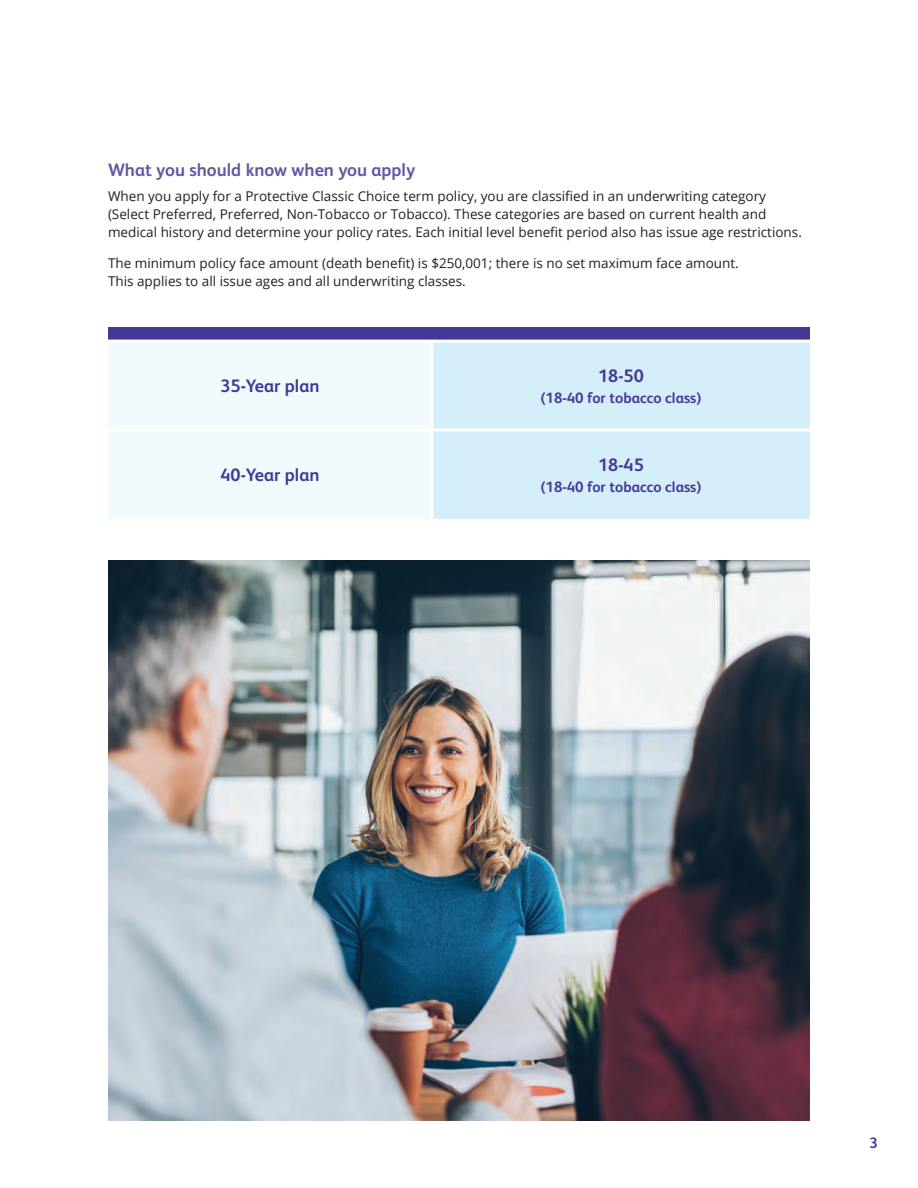
<style>
.page{position:relative;width:918px;height:1188px;background:#fff}
.page>*{position:absolute;margin:0;border:0;box-sizing:border-box;transform-origin:0 0}
.Axis_Labels{font:700 18px "FS Albert Pro";color:#423796}
.Section_Subhead{font:700 18px "FS Albert";color:#6556a4}
.Axis_Labels-2{font:700 15px "FS Albert Pro";color:#423796}
.t1{font:700 15px "FS Albert";color:#423796}
.Body_Copy{font:13.5px/18px "Open Sans";color:#231f20}
</style>
<div class="page">
<img style="left:108px;top:560px;width:702px;height:560px">
<div style="left:108px;top:328px;width:702px;height:13px;background:#423796"></div>
<div style="left:108px;top:343px;width:322px;height:176px;background:#f1fafd"></div>
<div style="left:434px;top:343px;width:376px;height:176px;background:#d4effa"></div>
<hr style="left:108px;top:340px;width:324px;height:3px;background:#fff">
<hr style="left:432px;top:340px;width:378px;height:3px;background:#fff">
<svg style="left:433px;top:343px;width:1px;height:85px"></svg>
<hr style="left:108px;top:428px;width:324px;height:3px;background:#fff">
<hr style="left:432px;top:428px;width:378px;height:3px;background:#fff">
<svg style="left:432px;top:431px;width:2px;height:88px"></svg>
<p class="Section_Subhead" style="left:108px;top:157px;width:309px">What you should know when you apply</p>
<p class="Body_Copy" style="left:108px;top:186px;width:695px">When you apply for a Protective Classic Choice term policy, you are classified in an underwriting category (Select Preferred, Preferred, Non-Tobacco or Tobacco). These categories are based on current health and medical history and determine your policy rates. Each initial level benefit period also has issue age restrictions.</p>
<p class="Body_Copy" style="left:108px;top:254px;width:632px">The minimum policy face amount (death benefit) is $250,001; there is no set maximum face amount.<br>This applies to all issue ages and all underwriting classes.</p>
<p class="Axis_Labels" style="left:221px;top:374px;width:100px">35-Year plan</p>
<p class="Axis_Labels" style="left:221px;top:462px;width:100px">40-Year plan</p>
<p class="Axis_Labels" style="left:598px;top:363px;width:47px">18-50</p>
<p class="Axis_Labels-2" style="left:541px;top:387px;width:162px">(18-40 for tobacco class)</p>
<p class="Axis_Labels" style="left:598px;top:452px;width:47px">18-45</p>
<p class="Axis_Labels-2" style="left:541px;top:476px;width:162px">(18-40 for tobacco class)</p>
<p class="t1" style="left:869px;top:1132px;width:10px">3</p>
</div>
